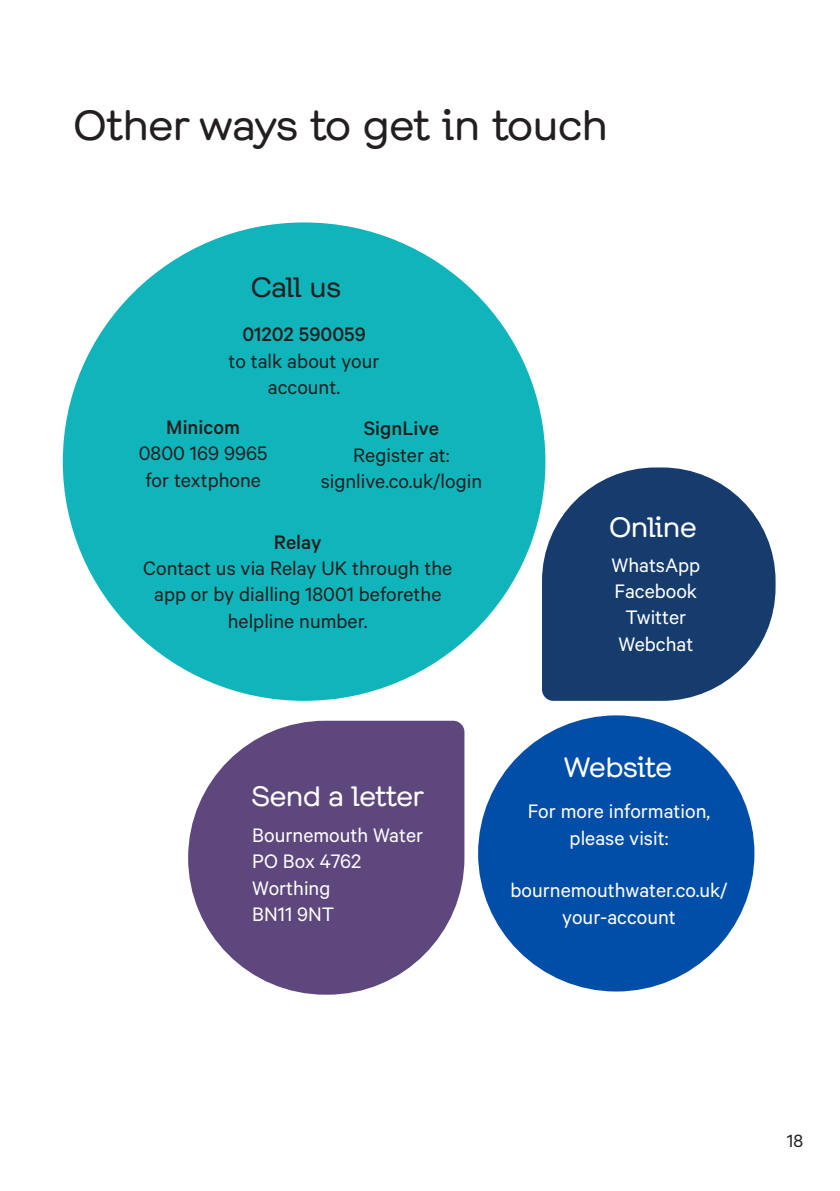
<style>
.page{position:relative;width:840px;height:1191px;background:#fff}
.page>*{position:absolute;margin:0;border:0;box-sizing:border-box;transform-origin:0 0}
.Big_Section_Heading{font:42px "Chapeau";color:#231f20}
.Section_Heading{font:28px "Chapeau";letter-spacing:-.01em;color:#fff}
.Section_Heading-2{font:28px "Chapeau";letter-spacing:-.01em;color:#231f20}
.SWW_Body_Copy{font:22px/26.4px "Calibre";color:#231f20;text-align:center}
.SWW_Body_Copy-2{font:22px/26.4px "Calibre";color:#fff;text-align:center}
.t1{font:500 22px "Calibre";color:#231f20}
.t2{font:20px "Calibre";color:#231f20}
</style>
<div class="page">
<svg style="left:188px;top:720px;width:276px;height:274px;fill:#5d477d"></svg>
<div style="left:478px;top:715px;width:276px;height:276px;background:#004ea8;border-radius:50%"></div>
<svg style="left:541px;top:467px;width:234px;height:234px;fill:#163c6e"></svg>
<div style="left:609px;top:505px;width:105px;height:49px;background:#163c6e"></div>
<div style="left:584px;top:557px;width:142px;height:120px;background:#163c6e"></div>
<div style="left:63px;top:222px;width:482px;height:479px;background:#0fb5ba;border-radius:50%"></div>
<p class="Big_Section_Heading" style="left:74px;top:94px;width:535px">Other ways to get in touch</p>
<p class="Section_Heading-2" style="left:251px;top:266px;width:91px">Call us</p>
<p class="t1" style="left:242px;top:322px;width:125px">01202 590059</p>
<p class="SWW_Body_Copy" style="left:228px;top:347px;width:152px">to talk about your account.</p>
<p class="t1" style="left:166px;top:414px;width:75px">Minicom</p>
<p class="SWW_Body_Copy" style="left:139px;top:439px;width:130px">0800 169 9965 for textphone</p>
<p class="t1" style="left:364px;top:415px;width:76px">SignLive</p>
<p class="SWW_Body_Copy" style="left:353px;top:441px;width:98px">Register at:</p>
<p class="SWW_Body_Copy" style="left:320px;top:467px;width:163px">signlive.co.uk/login</p>
<p class="t1" style="left:274px;top:529px;width:49px">Relay</p>
<p class="SWW_Body_Copy" style="left:143px;top:554px;width:310px">Contact us via Relay UK through the app or by dialling 18001 beforethe helpline number.</p>
<p class="Section_Heading" style="left:609px;top:505px;width:88px">Online</p>
<p class="SWW_Body_Copy-2" style="left:611px;top:551px;width:90px">WhatsApp</p>
<p class="SWW_Body_Copy-2" style="left:614px;top:577px;width:84px">Facebook</p>
<p class="SWW_Body_Copy-2" style="left:625px;top:603px;width:62px">Twitter</p>
<p class="SWW_Body_Copy-2" style="left:618px;top:630px;width:76px">Webchat</p>
<p class="Section_Heading" style="left:251px;top:775px;width:174px">Send a letter</p>
<p class="SWW_Body_Copy-2" style="left:252px;top:821px;width:172px">Bournemouth Water</p>
<p class="SWW_Body_Copy-2" style="left:252px;top:847px;width:110px">PO Box 4762</p>
<p class="SWW_Body_Copy-2" style="left:252px;top:873px;width:80px">Worthing</p>
<p class="SWW_Body_Copy-2" style="left:252px;top:900px;width:84px">BN11 9NT</p>
<p class="Section_Heading" style="left:563px;top:745px;width:109px">Website</p>
<p class="SWW_Body_Copy-2" style="left:527px;top:797px;width:184px">For more information, please visit:</p>
<p class="SWW_Body_Copy-2" style="left:510px;top:876px;width:218px">bournemouthwater.co.uk/ your-account</p>
<p class="t2" style="left:786px;top:1129px;width:18px">18</p>
</div>
